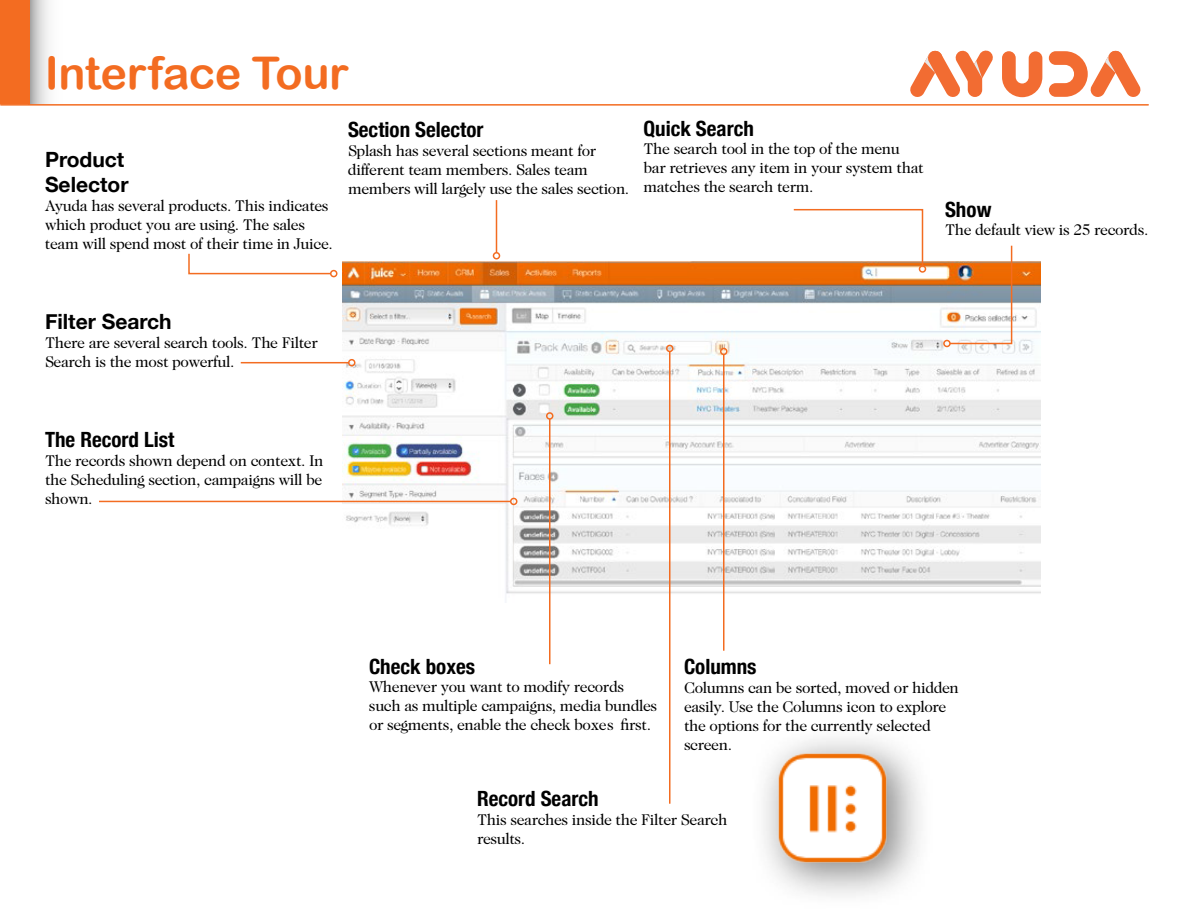
<style>
.page{position:relative;width:1188px;height:918px;background:#fff}
.page>*{position:absolute;margin:0;border:0;box-sizing:border-box;transform-origin:0 0}
.t1{font:45px "Arial Rounded MT Bold";letter-spacing:-.01em;color:#f36c21}
.t2{font:700 condensed 21px "Helvetica Neue";color:#000}
.t3{font:700 21px/25.2px "Helvetica Neue";color:#000}
.t4{font:15.75px/18.9px "Caslon 224 Std";letter-spacing:-.025em;color:#000}
</style>
<div class="page">
<svg style="left:30px;top:0;width:19px;height:104px"></svg>
<svg style="left:1002px;top:51px;width:40px;height:46px"></svg>
<svg style="left:1049px;top:50px;width:92px;height:47px"></svg>
<svg style="left:910px;top:50px;width:83px;height:47px"></svg>
<div style="left:0;top:0;width:30px;height:104px;background:#f36c21"></div>
<hr style="left:1px;top:104px;width:1147px;height:2px;background:#f36c21">
<svg style="left:763px;top:738px;width:158px;height:158px"></svg>
<img style="left:774px;top:750px;width:117px;height:117px">
<img style="left:343px;top:261px;width:697px;height:341px">
<svg style="left:188px;top:253px;width:144px;height:22px"></svg>
<div style="left:330px;top:270px;width:8px;height:7px;border:2px solid #f36c21;border-radius:50%"></div>
<hr style="left:99px;top:501px;width:412px;height:1px;background:#f36c21">
<div style="left:510px;top:498px;width:8px;height:7px;border:2px solid #f36c21;border-radius:50%"></div>
<hr style="left:549px;top:419px;width:1px;height:245px;background:#f36c21">
<div style="left:546px;top:412px;width:8px;height:8px;border:2px solid #f36c21;border-radius:50%"></div>
<hr style="left:723px;top:354px;width:1px;height:297px;background:#f36c21">
<div style="left:720px;top:348px;width:8px;height:7px;border:2px solid #f36c21;border-radius:50%"></div>
<hr style="left:496px;top:200px;width:1px;height:53px;background:#f36c21">
<div style="left:493px;top:252px;width:7px;height:8px;border:2px solid #f36c21;border-radius:50%"></div>
<svg style="left:792px;top:208px;width:132px;height:59px"></svg>
<div style="left:919px;top:265px;width:7px;height:8px;border:2px solid #f36c21;border-radius:50%"></div>
<svg style="left:948px;top:245px;width:65px;height:100px"></svg>
<div style="left:943px;top:340px;width:8px;height:7px;border:2px solid #f36c21;border-radius:50%"></div>
<hr style="left:669px;top:351px;width:1px;height:453px;background:#f36c21">
<div style="left:666px;top:345px;width:8px;height:7px;border:2px solid #f36c21;border-radius:50%"></div>
<hr style="left:241px;top:362px;width:108px;height:1px;background:#f36c21">
<div style="left:348px;top:359px;width:8px;height:7px;border:2px solid #f36c21;border-radius:50%"></div>
<h1 class="t1" style="left:45px;top:47px;width:306px">Interface Tour</h1>
<h2 class="t3" style="left:45px;top:148px;width:85px">Product<br>Selector</h2>
<p class="t4" style="left:45px;top:196px;width:289px">Ayuda has several products. This indicates which product you are using. The sales team will spend most of their time in Juice.</p>
<h2 class="t2" style="left:348px;top:112px;width:137px">Section Selector</h2>
<p class="t4" style="left:348px;top:141px;width:283px">Splash has several sections meant for different team members. Sales team members will largely use the sales section.</p>
<h2 class="t2" style="left:644px;top:111px;width:112px">Quick Search</h2>
<p class="t4" style="left:644px;top:139px;width:282px">The search tool in the top of the menu bar retrieves any item in your system that matches the search term.</p>
<h2 class="t2" style="left:945px;top:192px;width:48px">Show</h2>
<p class="t4" style="left:945px;top:220px;width:205px">The default view is 25 records.</p>
<h2 class="t3" style="left:45px;top:310px;width:128px">Filter Search</h2>
<p class="t4" style="left:45px;top:333px;width:274px">There are several search tools. The Filter<br>Search is the most powerful.</p>
<h2 class="t2" style="left:45px;top:422px;width:131px">The Record List</h2>
<p class="t4" style="left:45px;top:451px;width:280px;text-align:justify">The records shown depend on context. In the Scheduling section, campaigns will be shown.</p>
<h2 class="t2" style="left:369px;top:649px;width:108px">Check boxes</h2>
<p class="t4" style="left:369px;top:677px;width:290px">Whenever you want to modify records such as multiple campaigns, media bundles or segments, enable the check boxes first.</p>
<h2 class="t2" style="left:684px;top:649px;width:74px">Columns</h2>
<p class="t4" style="left:684px;top:678px;width:276px">Columns can be sorted, moved or hidden easily. Use the Columns icon to explore the options for the currently selected screen.</p>
<h2 class="t2" style="left:477px;top:781px;width:123px">Record Search</h2>
<p class="t4" style="left:477px;top:810px;width:252px">This searches inside the Filter Search results.</p>
</div>
